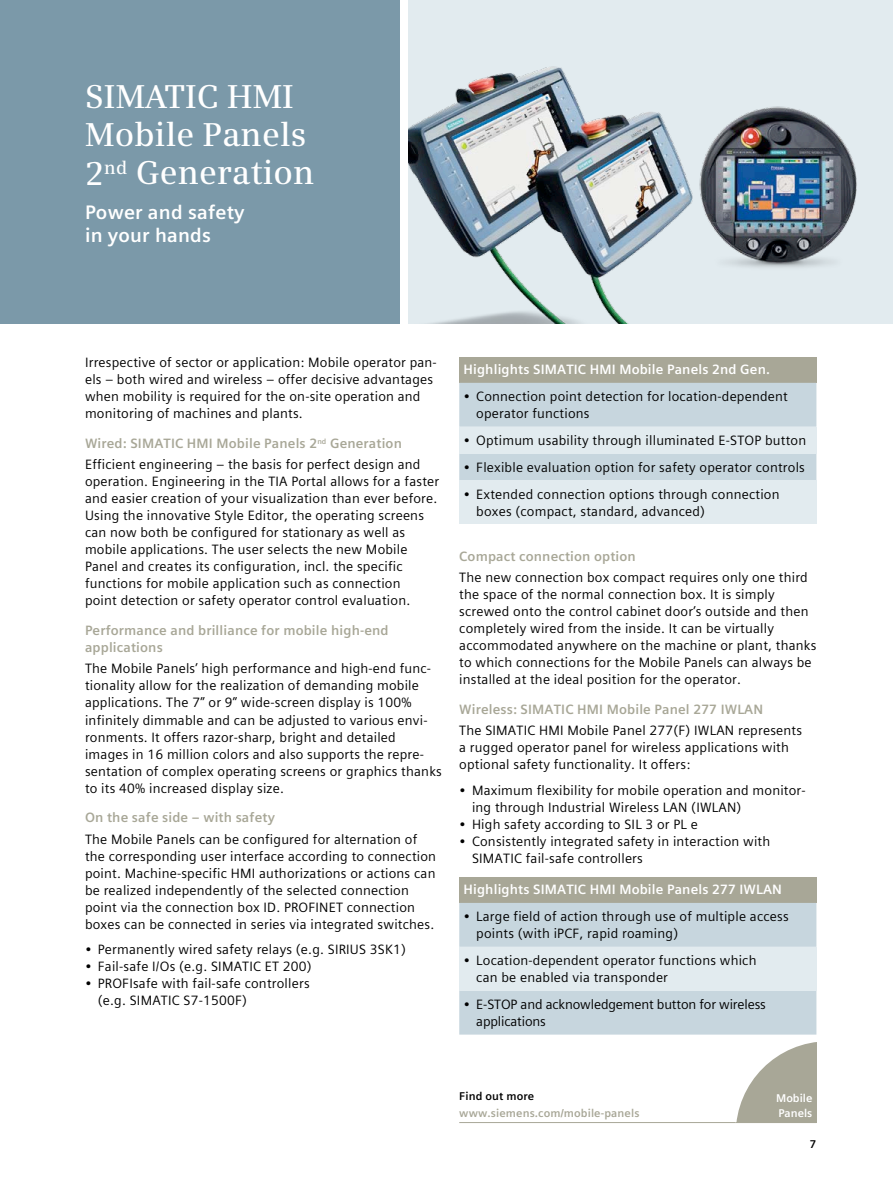
<style>
.page{position:relative;width:893px;height:1191px;background:#fff}
.page>*{position:absolute;margin:0;border:0;box-sizing:border-box;transform-origin:0 0}
.t1{font:600 33px/38.2px "Siemens Serif";letter-spacing:.005em;color:#fff}
.t2{font:700 19.5px/23.4px "Siemens Sans Global";letter-spacing:.01em;color:#fff}
.t3{font:13.5px/17px "Siemens Sans Global";letter-spacing:.015em;color:#000}
.t4{font:700 13.5px/17px "Siemens Sans Global";letter-spacing:.01em;color:#a8a797}
.t5{font:700 13.5px "Siemens Sans Global";letter-spacing:.01em;color:#fff}
.t6{font:13.5px/17px "Siemens Sans Global";letter-spacing:-.01em;color:#000}
.t7{font:700 11.25px "Siemens Sans Global";letter-spacing:.01em;color:#a8a797}
.t8{font:700 11.25px "Siemens Sans Global";letter-spacing:.01em;color:#000}
.t9{font:700 11.25px "Siemens Sans Global";color:#fff}
.s1{font-weight:700;color:#a8a797}
</style>
<div class="page">
<div style="left:0;top:0;width:400px;height:323px;background:#7b99a9"></div>
<img style="left:408px;top:0;width:485px;height:323px">
<hr style="left:459px;top:1122px;width:277px;height:1px;background:#a8a797">
<hr style="left:736px;top:1122px;width:80px;height:1px;background:#a8a797">
<svg style="left:736px;top:1042px;width:81px;height:80px"></svg>
<div style="left:459px;top:357px;width:357px;height:26px;background:#a8a797"></div>
<div style="left:459px;top:383px;width:357px;height:97px;background:#c7d6de"></div>
<div style="left:459px;top:427px;width:357px;height:26px;background:#e2ebef"></div>
<div style="left:459px;top:480px;width:357px;height:44px;background:#e2ebef"></div>
<div style="left:459px;top:877px;width:357px;height:26px;background:#a8a797"></div>
<div style="left:459px;top:903px;width:357px;height:131px;background:#c7d6de"></div>
<div style="left:459px;top:946px;width:357px;height:44px;background:#e2ebef"></div>
<h1 class="t1" style="left:85px;top:77px;width:231px">SIMATIC HMI<br>Mobile Panels<br>2<sup>nd</sup> Generation</h1>
<h2 class="t2" style="left:85px;top:200px;width:161px">Power and safety in your hands</h2>
<p class="t3" style="left:85px;top:354px;width:353px">Irrespective of sector or application: Mobile operator pan&shy;els – both wired and wireless – offer decisive advantages when mobility is required for the on-site operation and monitoring of machines and plants.</p>
<p class="t3" style="left:85px;top:433px;width:337px;line-height:21.3px"><span class="s1">Wired: SIMATIC HMI Mobile Panels 2</span><sup>nd</sup> <span class="s1">Generation<br></span>Efficient engineering – the basis for perfect design and</p>
<p class="t3" style="left:85px;top:473px;width:356px">operation. Engineering in the TIA Portal allows for a faster and easier creation of your visualization than ever before.<br>Using the innovative Style Editor, the operating screens can now both be configured for stationary as well as mobile applications. The user selects the new Mobile Panel and creates its configuration, incl. the specific functions for mobile application such as connection<br>point detection or safety operator control evaluation.</p>
<p class="t4" style="left:85px;top:622px;width:305px">Performance and brilliance for mobile high-end applications</p>
<p class="t3" style="left:85px;top:660px;width:358px">The Mobile Panels’ high performance and high-end func&shy;tionality allow for the realization of demanding mobile applications. The 7” or 9” wide-screen display is 100% infinitely dimmable and can be adjusted to various envi&shy;ronments. It offers razor-sharp, bright and detailed images in 16 million colors and also supports the repre&shy;sentation of complex operating screens or graphics thanks to its 40% increased display size.</p>
<p class="t4" style="left:85px;top:809px;width:191px">On the safe side – with safety</p>
<p class="t3" style="left:85px;top:830px;width:353px">The Mobile Panels can be configured for alternation of the corresponding user interface according to connection point. Machine-specific HMI authorizations or actions can be realized independently of the selected connection point via the connection box ID. PROFINET connection boxes can be connected in series via integrated switches.</p>
<p class="t3" style="left:85px;top:941px;width:322px">• Permanently wired safety relays (e.g. SIRIUS 3SK1)</p>
<p class="t3" style="left:85px;top:958px;width:228px">• Fail-safe I/Os (e.g. SIMATIC ET 200)</p>
<p class="t3" style="left:98px;top:975px;width:213px;text-indent:-13px">• PROFIsafe with fail-safe controllers (e.g. SIMATIC S7-1500F)</p>
<p class="t5" style="left:463px;top:358px;width:308px">Highlights SIMATIC HMI Mobile Panels 2nd Gen.</p>
<p class="t3" style="left:476px;top:388px;width:313px;text-indent:-13px">• Connection point detection for location-dependent operator functions</p>
<p class="t3" style="left:463px;top:432px;width:344px">• Optimum usability through illuminated E-STOP button</p>
<p class="t3" style="left:463px;top:459px;width:343px">• Flexible evaluation option for safety operator controls</p>
<p class="t3" style="left:476px;top:486px;width:305px;text-indent:-13px">• Extended connection options through connection boxes (compact, standard, advanced)</p>
<p class="t4" style="left:459px;top:548px;width:178px">Compact connection option</p>
<p class="t3" style="left:459px;top:569px;width:359px">The new connection box compact requires only one third the space of the normal connection box. It is simply screwed onto the control cabinet door’s outside and then completely wired from the inside. It can be virtually accommodated anywhere on the machine or plant, thanks to which connections for the Mobile Panels can always be installed at the ideal position for the operator.</p>
<p class="t4" style="left:459px;top:701px;width:305px">Wireless: SIMATIC HMI Mobile Panel 277 IWLAN</p>
<p class="t3" style="left:459px;top:722px;width:344px">The SIMATIC HMI Mobile Panel 277(F) IWLAN represents a rugged operator panel for wireless applications with optional safety functionality. It offers:</p>
<p class="t3" style="left:472px;top:781px;width:335px;text-indent:-13px">• Maximum flexibility for mobile operation and monitor&shy;ing through Industrial Wireless LAN (IWLAN)</p>
<p class="t3" style="left:459px;top:816px;width:240px">• High safety according to SIL 3 or PL e</p>
<p class="t3" style="left:472px;top:833px;width:300px;text-indent:-13px">• Consistently integrated safety in interaction with<br>SIMATIC fail-safe controllers</p>
<p class="t5" style="left:463px;top:878px;width:320px">Highlights SIMATIC HMI Mobile Panels 277 IWLAN</p>
<p class="t3" style="left:476px;top:908px;width:314px;text-indent:-13px">• Large field of action through use of multiple access points (with iPCF, rapid roaming)</p>
<p class="t3" style="left:476px;top:952px;width:282px;text-indent:-13px">• Location-dependent operator functions which can be enabled via transponder</p>
<p class="t6" style="left:476px;top:996px;width:291px;text-indent:-13px">• E-STOP and acknowledgement button for wireless applications</p>
<p class="t8" style="left:459px;top:1087px;width:76px">Find out more</p>
<p class="t9" style="left:776px;top:1089px;width:38px">Mobile</p>
<p class="t7" style="left:459px;top:1104px;width:182px">www.siemens.com/mobile-panels</p>
<p class="t9" style="left:778px;top:1104px;width:35px">Panels</p>
<p class="t8" style="left:810px;top:1135px;width:8px">7</p>
</div>
